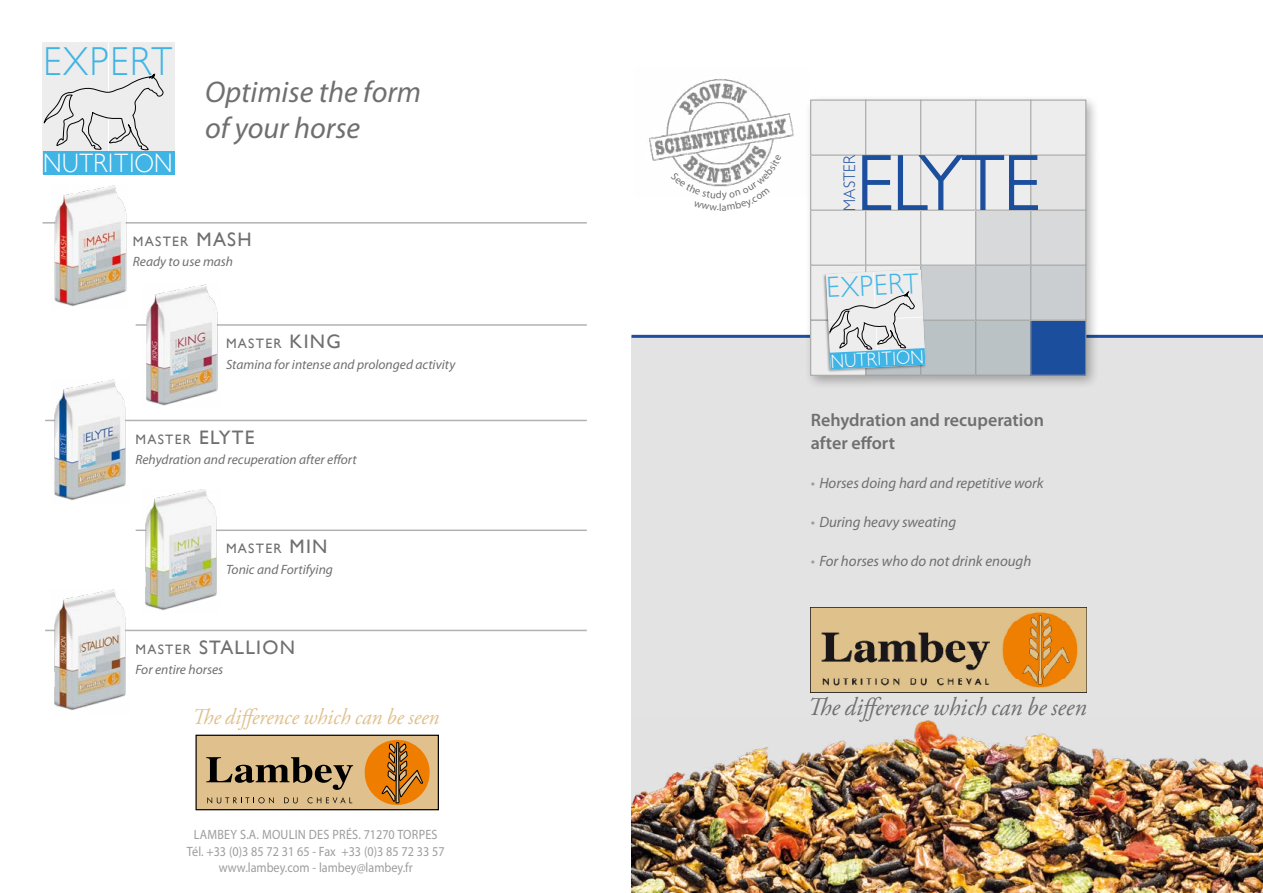
<style>
.page{position:relative;width:1263px;height:893px;background:#fff}
.page>*{position:absolute;margin:0;border:0;box-sizing:border-box;transform-origin:0 0}
.t1{font:300 78.45px "Gill Sans";color:#1c4e9e;scale:.93 1}
.t2{font:300 40.5px "Gill Sans";letter-spacing:.05em;color:#3fb4e5;scale:.9 1}
.t3{font:italic 30px/36px "Myriad Pro";color:#706f6f}
.t4{font:300 29.1px "Gill Sans";color:#3fb4e5;scale:.9 1}
.t5{font:300 26.55px "Gill Sans";letter-spacing:.02em;color:#fff;scale:.9 1}
.t6{font:italic 25.5px "Adobe Garamond Pro";color:#706f6f;scale:.95 1}
.t7{font:italic 22.5px "Adobe Garamond Pro";color:#e0c18d;scale:.95 1}
.t8{font:19.5px "Gill Sans";letter-spacing:.065em;color:#706f6f}
.t9{font:300 19.2px "Gill Sans";color:#fff;scale:.9 1}
.t10{font:600 18px/22.5px "Myriad Pro";color:#706f6f}
.t11{font:300 16.8px "Gill Sans";letter-spacing:.02em;color:#1c4e9e;scale:.91 1}
.t12{font:italic 15px "Myriad Pro";color:#706f6f}
.t13{font:13.65px "Gill Sans";letter-spacing:.095em;color:#706f6f}
.t14{font:italic 13.5px "Myriad Pro";color:#706f6f}
.t15{font:13.5px/16.2px "Myriad Pro";color:#9d9d9c;text-align:center;scale:.9 1}
.s1{font-size:19.5px}
.s2{color:#9d9d9c}
</style>
<div class="page">
<div style="left:631px;top:336px;width:632px;height:557px;background:#e3e3e3"></div>
<hr style="left:631px;top:335px;width:632px;height:3px;background:#1c4f9e">
<div style="left:196px;top:735px;width:242px;height:75px;background:#e0c18d"></div>
<div style="left:195px;top:735px;width:244px;height:75px;border:1px solid #000"></div>
<svg style="left:363px;top:740px;width:69px;height:70px"></svg>
<svg style="left:207px;top:797px;width:67px;height:6px"></svg>
<svg style="left:284px;top:797px;width:14px;height:6px"></svg>
<svg style="left:307px;top:797px;width:45px;height:6px"></svg>
<svg style="left:206px;top:757px;width:147px;height:33px"></svg>
<div style="left:43px;top:43px;width:65px;height:65px;background:#ededed"></div>
<div style="left:109px;top:43px;width:65px;height:65px;background:#ededed"></div>
<div style="left:43px;top:109px;width:65px;height:65px;background:#3fb4e5"></div>
<div style="left:109px;top:109px;width:65px;height:65px;background:#ededed"></div>
<svg style="left:44px;top:73px;width:119px;height:78px"></svg>
<div style="left:43px;top:152px;width:131px;height:23px;background:#3fb4e5"></div>
<hr style="left:43px;top:222px;width:544px;height:2px;background:#b3b2b2">
<img style="left:52px;top:186px;width:76px;height:121px">
<hr style="left:136px;top:324px;width:451px;height:2px;background:#b3b2b2">
<img style="left:142px;top:285px;width:78px;height:121px">
<hr style="left:45px;top:420px;width:542px;height:1px;background:#b3b2b2">
<img style="left:51px;top:380px;width:78px;height:121px">
<hr style="left:136px;top:530px;width:451px;height:1px;background:#b3b2b2">
<img style="left:142px;top:489px;width:78px;height:121px">
<hr style="left:45px;top:630px;width:542px;height:1px;background:#b3b2b2">
<img style="left:51px;top:590px;width:78px;height:121px">
<img style="left:649px;top:79px;width:145px;height:82px">
<div style="left:805px;top:94px;width:295px;height:296px;background:#000;opacity:.3"></div>
<div style="left:921px;top:320px;width:55px;height:55px;background:#bbc2c6"></div>
<div style="left:921px;top:320px;width:55px;height:55px;border:1px solid #94999c"></div>
<div style="left:976px;top:320px;width:55px;height:55px;background:#bbc2c6"></div>
<div style="left:976px;top:320px;width:55px;height:55px;border:1px solid #94999c"></div>
<div style="left:1031px;top:320px;width:55px;height:55px;background:#1c4e9e"></div>
<div style="left:1031px;top:320px;width:55px;height:55px;border:1px solid #9d9d9c"></div>
<div style="left:811px;top:265px;width:55px;height:55px;background:#ededed"></div>
<div style="left:811px;top:265px;width:55px;height:55px;border:1px solid #9d9d9c"></div>
<div style="left:811px;top:320px;width:55px;height:55px;background:#ededed"></div>
<div style="left:866px;top:265px;width:55px;height:55px;border:1px solid #9d9d9c"></div>
<div style="left:921px;top:265px;width:55px;height:55px;background:#caced0"></div>
<div style="left:921px;top:265px;width:55px;height:55px;border:1px solid #9d9d9c"></div>
<div style="left:976px;top:265px;width:55px;height:55px;background:#caced0"></div>
<div style="left:976px;top:265px;width:55px;height:55px;border:1px solid #9d9d9c"></div>
<div style="left:1031px;top:265px;width:55px;height:55px;background:#caced0"></div>
<div style="left:1031px;top:265px;width:55px;height:55px;border:1px solid #9d9d9c"></div>
<div style="left:811px;top:210px;width:55px;height:55px;background:#ededed"></div>
<div style="left:811px;top:210px;width:55px;height:55px;border:1px solid #9d9d9c"></div>
<div style="left:866px;top:210px;width:55px;height:55px;background:#ededed"></div>
<div style="left:866px;top:210px;width:55px;height:55px;border:1px solid #9d9d9c"></div>
<div style="left:921px;top:210px;width:55px;height:55px;background:#ededed"></div>
<div style="left:921px;top:210px;width:55px;height:55px;border:1px solid #9d9d9c"></div>
<div style="left:976px;top:210px;width:55px;height:55px;background:#d7d9da"></div>
<div style="left:976px;top:210px;width:55px;height:55px;border:1px solid #9d9d9c"></div>
<div style="left:1031px;top:210px;width:55px;height:55px;background:#d7d9da"></div>
<div style="left:1031px;top:210px;width:55px;height:55px;border:1px solid #9d9d9c"></div>
<div style="left:811px;top:155px;width:55px;height:55px;background:#ededed"></div>
<div style="left:811px;top:155px;width:55px;height:55px;border:1px solid #9d9d9c"></div>
<div style="left:1031px;top:155px;width:55px;height:55px;background:#e3e3e3"></div>
<div style="left:1031px;top:155px;width:55px;height:55px;border:1px solid #9d9d9c"></div>
<div style="left:811px;top:100px;width:55px;height:55px;background:#ededed"></div>
<div style="left:811px;top:100px;width:55px;height:55px;border:1px solid #9d9d9c"></div>
<div style="left:866px;top:100px;width:55px;height:55px;background:#ededed"></div>
<div style="left:866px;top:100px;width:55px;height:55px;border:1px solid #9d9d9c"></div>
<div style="left:921px;top:100px;width:55px;height:55px;background:#ededed"></div>
<div style="left:921px;top:100px;width:55px;height:55px;border:1px solid #9d9d9c"></div>
<div style="left:976px;top:100px;width:55px;height:55px;background:#ededed"></div>
<div style="left:976px;top:100px;width:55px;height:55px;border:1px solid #9d9d9c"></div>
<div style="left:1031px;top:100px;width:55px;height:55px;background:#ededed"></div>
<div style="left:1031px;top:100px;width:55px;height:55px;border:1px solid #9d9d9c"></div>
<img style="left:822px;top:267px;width:105px;height:107px">
<svg style="left:826px;top:270px;width:99px;height:99px"></svg>
<svg style="left:861px;top:154px;width:178px;height:57px;background:#cdd3de"></svg>
<img style="left:811px;top:607px;width:275px;height:85px">
<img style="left:631px;top:720px;width:632px;height:173px">
<svg style="left:671px;top:155px;width:110px;height:32px"></svg>
<h2 class="t2" style="left:43px;top:29px;width:145px">EXPERT</h2>
<h3 class="t5" style="left:43px;top:143px;width:145px">NUTRITION</h3>
<h3 class="t3" style="left:205px;top:73px;width:217px">Optimise the form of your horse</h3>
<p class="t13" style="left:133px;top:233px;width:78px">MASTER <span class="s1">MAS</span></p>
<h3 class="t8" style="left:237px;top:228px;width:16px">H</h3>
<p class="t14" style="left:133px;top:254px;width:102px">Ready to use mash</p>
<p class="t13" style="left:226px;top:335px;width:116px">MASTER <span class="s1">KING</span></p>
<p class="t14" style="left:226px;top:356px;width:231px">Stamina for intense and prolonged activity</p>
<p class="t13" style="left:135px;top:431px;width:109px">MASTER <span class="s1">ELYTE</span></p>
<p class="t14" style="left:135px;top:451px;width:223px">Rehydration and recuperation after effort</p>
<p class="t13" style="left:226px;top:541px;width:103px">MASTER <span class="s1">MIN</span></p>
<p class="t14" style="left:226px;top:561px;width:108px">Tonic and Fortifying</p>
<p class="t13" style="left:135px;top:641px;width:76px">MASTER <span class="s1">STA</span></p>
<h3 class="t8" style="left:235px;top:635px;width:62px">LLION</h3>
<p class="t14" style="left:135px;top:661px;width:89px">For entire horses</p>
<h3 class="t7" style="left:192px;top:703px;width:262px">The difference which can be seen</h3>
<p class="t15" style="left:187px;top:826px;width:288px">LAMBEY S.A. MOULIN DES PRÉS. 71270 TORPES<br>Tél. +33 (0)3 85 72 31 65 - Fax +33 (0)3 85 72 33 57 www.lambey.com - lambey@lambey.fr</p>
<p class="t11" style="left:836px;top:211px;width:63px;rotate:-90deg">MASTER</p>
<h1 class="t1" style="left:857px;top:122px;width:198px">ELYTE</h1>
<h3 class="t4" style="left:825px;top:265px;width:104px;rotate:-3deg">EXPERT</h3>
<h3 class="t9" style="left:830px;top:346px;width:105px;rotate:-3deg">NUTRITION</h3>
<h3 class="t10" style="left:811px;top:408px;width:235px">Rehydration and recuperation after effort</h3>
<p class="t12" style="left:811px;top:474px;width:234px"><span class="s2">•</span> Horses doing hard and repetitive work</p>
<p class="t12" style="left:811px;top:513px;width:147px"><span class="s2">•</span> During heavy sweating</p>
<p class="t12" style="left:811px;top:552px;width:222px"><span class="s2">•</span> For horses who do not drink enough</p>
<h3 class="t6" style="left:807px;top:691px;width:295px">The difference which can be seen</h3>
</div>
